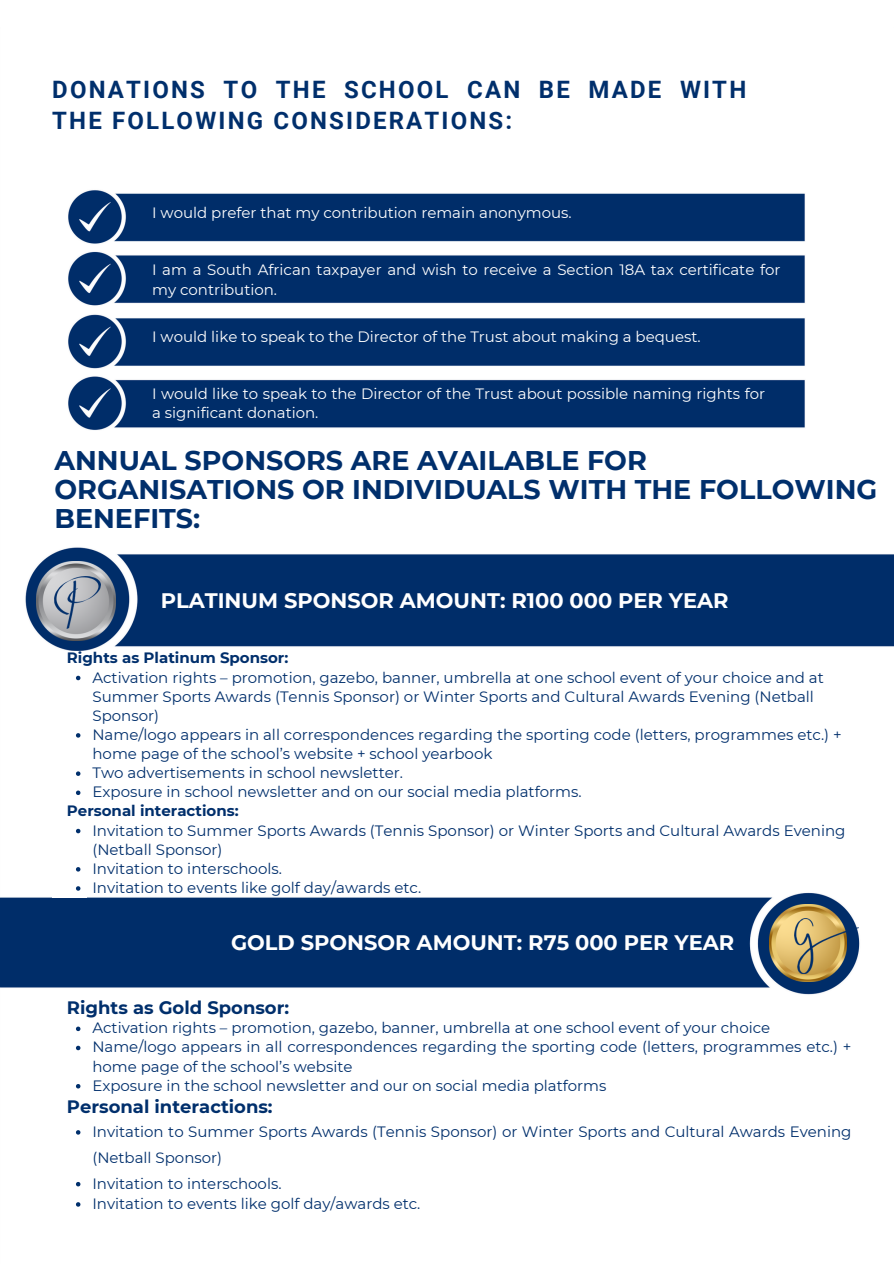
<style>
.page{position:relative;width:894px;height:1264px;background:#fff}
.page>*{position:absolute;margin:0;border:0;box-sizing:border-box;transform-origin:0 0}
.t1{font:700 27px/29.2px "Montserrat";color:#002f6c}
.t2{font:700 24px/31.5px "Roboto";letter-spacing:.09em;color:#002f6c}
.t3{font:700 21px "Montserrat";color:#fff}
.t4{font:700 18px "Montserrat";color:#002f6c}
.t5{font:15px/19.2px "Montserrat";color:#002f6c}
.t6{font:15px/19.2px "Montserrat";color:#fff}
.t7{font:700 15px "Montserrat";color:#002f6c}
</style>
<div class="page">
<img style="left:0;top:190px;width:893px;height:1017px">
<img style="left:37px;top:562px;width:79px;height:78px">
<img style="left:769px;top:904px;width:76px;height:77px">
<img style="left:54px;top:576px;width:47px;height:53px">
<img style="left:794px;top:918px;width:64px;height:55px">
<div style="left:52px;top:650px;width:35px;height:247px;background:#fff"></div>
<svg style="left:76px;top:1026px;width:4px;height:5px"></svg>
<svg style="left:76px;top:1045px;width:4px;height:5px"></svg>
<svg style="left:76px;top:1083px;width:4px;height:5px"></svg>
<svg style="left:76px;top:1130px;width:4px;height:4px"></svg>
<svg style="left:76px;top:1181px;width:4px;height:5px"></svg>
<svg style="left:76px;top:1202px;width:4px;height:4px"></svg>
<svg style="left:76px;top:675px;width:4px;height:5px"></svg>
<svg style="left:76px;top:733px;width:4px;height:4px"></svg>
<svg style="left:76px;top:771px;width:4px;height:5px"></svg>
<svg style="left:76px;top:790px;width:4px;height:5px"></svg>
<svg style="left:76px;top:828px;width:4px;height:5px"></svg>
<svg style="left:76px;top:867px;width:4px;height:4px"></svg>
<svg style="left:76px;top:886px;width:4px;height:4px"></svg>
<h2 class="t2" style="left:52px;top:74px;width:695px">DONATIONS TO THE SCHOOL CAN BE MADE WITH<br>THE FOLLOWING CONSIDERATIONS:</h2>
<p class="t6" style="left:152px;top:203px;width:421px">I would prefer that my contribution remain anonymous.</p>
<p class="t6" style="left:152px;top:260px;width:629px">I am a South African taxpayer and wish to receive a Section 18A tax certificate for my contribution.</p>
<p class="t6" style="left:152px;top:327px;width:550px">I would like to speak to the Director of the Trust about making a bequest.</p>
<h1 class="t6" style="left:152px;top:384px;width:614px">I would like to speak to the Director of the Trust about possible naming rights for a significant donation.</h1>
<p class="t1" style="left:54px;top:445px;width:824px">ANNUAL SPONSORS ARE AVAILABLE FOR<br>ORGANISATIONS OR INDIVIDUALS WITH THE FOLLOWING<br>BENEFITS:</p>
<p class="t3" style="left:161px;top:587px;width:569px">PLATINUM SPONSOR AMOUNT: R100 000 PER YEAR</p>
<h5 class="t7" style="left:67px;top:649px;width:223px">Rights as Platinum Sponsor:</h5>
<p class="t5" style="left:92px;top:667px;width:732px">Activation rights – promotion, gazebo, banner, umbrella at one school event of your choice and at<br>Summer Sports Awards (Tennis Sponsor) or Winter Sports and Cultural Awards Evening (Netball<br>Sponsor)</p>
<p class="t5" style="left:92px;top:725px;width:750px">Name/logo appears in all correspondences regarding the sporting code (letters, programmes etc.) + home page of the school’s website + school yearbook</p>
<p class="t5" style="left:92px;top:763px;width:312px">Two advertisements in school newsletter.</p>
<h3 class="t5" style="left:92px;top:782px;width:490px">Exposure in school newsletter and on our social media platforms.</h3>
<p class="t7" style="left:67px;top:802px;width:173px">Personal interactions:</p>
<p class="t5" style="left:92px;top:820px;width:754px">Invitation to Summer Sports Awards (Tennis Sponsor) or Winter Sports and Cultural Awards Evening (Netball Sponsor)</p>
<h4 class="t5" style="left:92px;top:858px;width:191px">Invitation to interschools.</h4>
<p class="t5" style="left:92px;top:878px;width:330px">Invitation to events like golf day/awards etc.</p>
<p class="t3" style="left:231px;top:929px;width:504px">GOLD SPONSOR AMOUNT: R75 000 PER YEAR</p>
<p class="t4" style="left:67px;top:996px;width:224px">Rights as Gold Sponsor:</p>
<p class="t5" style="left:92px;top:1018px;width:679px">Activation rights – promotion, gazebo, banner, umbrella at one school event of your choice</p>
<h3 class="t5" style="left:92px;top:1037px;width:760px">Name/logo appears in all correspondences regarding the sporting code (letters, programmes etc.) + home page of the school’s website</h3>
<h5 class="t5" style="left:92px;top:1075px;width:515px">Exposure in the school newsletter and our on social media platforms</h5>
<p class="t4" style="left:67px;top:1095px;width:207px">Personal interactions:</p>
<p class="t5" style="left:92px;top:1118px;width:760px;line-height:25.8px">Invitation to Summer Sports Awards (Tennis Sponsor) or Winter Sports and Cultural Awards Evening (Netball Sponsor)</p>
<p class="t5" style="left:92px;top:1173px;width:190px">Invitation to interschools.</p>
<p class="t5" style="left:92px;top:1193px;width:329px">Invitation to events like golf day/awards etc.</p>
</div>
